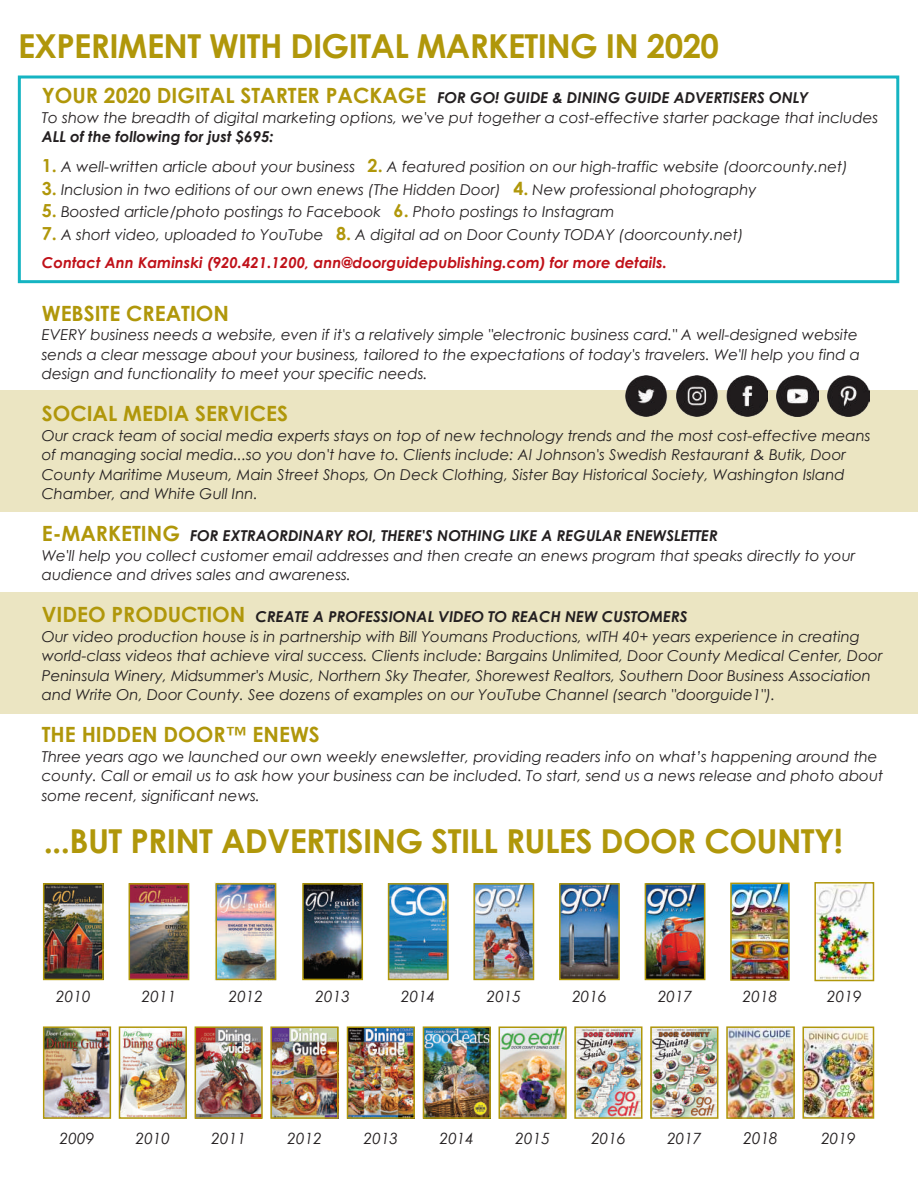
<style>
.page{position:relative;width:918px;height:1188px;background:#fff}
.page>*{position:absolute;margin:0;border:0;box-sizing:border-box;transform-origin:0 0}
.t1{font:700 33px "Century Gothic";letter-spacing:-.02em;color:#b0970a}
.t2{font:700 21px "Century Gothic";color:#b0970a}
.t3{font:italic 16.2px "Century Gothic";color:#231f20;scale:.95 1}
.t4{font:italic 15.45px "Century Gothic";color:#231f20}
.t5{font:italic 15px/19.5px "Century Gothic";color:#231f20}
.t6{font:italic 700 15px/28.5px "Century Gothic";color:#c01119}
.t7{font:italic 700 15px "Century Gothic";color:#231f20}
.s1{font-weight:700;font-style:normal;font-size:21px;color:#b0970a}
.s2{font-weight:700}
.s3{font-weight:700;font-style:normal;font-size:18px;color:#b0970a}
.s4{font-style:normal;font-size:18px;color:#b0970a}
.s5{font-weight:400;color:#231f20}
</style>
<div class="page">
<img style="left:46px;top:1029px;width:62px;height:87px">
<div style="left:43px;top:1026px;width:68px;height:93px;border:2px solid #b0970a"></div>
<img style="left:122px;top:1029px;width:62px;height:87px">
<div style="left:119px;top:1026px;width:68px;height:93px;border:2px solid #b0970a"></div>
<img style="left:198px;top:1029px;width:62px;height:87px">
<div style="left:195px;top:1026px;width:68px;height:93px;border:2px solid #b0970a"></div>
<img style="left:273px;top:1029px;width:63px;height:87px">
<div style="left:270px;top:1026px;width:69px;height:93px;border:2px solid #b0970a"></div>
<img style="left:350px;top:1029px;width:62px;height:87px">
<div style="left:347px;top:1026px;width:68px;height:93px;border:2px solid #b0970a"></div>
<img style="left:426px;top:1029px;width:62px;height:87px">
<div style="left:423px;top:1026px;width:68px;height:93px;border:2px solid #b0970a"></div>
<img style="left:502px;top:1029px;width:62px;height:87px">
<div style="left:499px;top:1026px;width:68px;height:93px;border:2px solid #b0970a"></div>
<img style="left:577px;top:1029px;width:63px;height:87px">
<div style="left:574px;top:1026px;width:69px;height:93px;border:2px solid #b0970a"></div>
<img style="left:653px;top:1029px;width:62px;height:87px">
<div style="left:650px;top:1026px;width:68px;height:93px;border:2px solid #b0970a"></div>
<img style="left:729px;top:1029px;width:63px;height:87px">
<div style="left:726px;top:1026px;width:69px;height:93px;border:2px solid #b0970a"></div>
<img style="left:805px;top:1030px;width:66px;height:86px">
<div style="left:802px;top:1027px;width:72px;height:92px;border:2px solid #b0970a"></div>
<img style="left:46px;top:886px;width:55px;height:91px">
<div style="left:43px;top:883px;width:61px;height:97px;border:2px solid #b0970a"></div>
<img style="left:132px;top:886px;width:54px;height:91px">
<div style="left:129px;top:883px;width:60px;height:97px;border:2px solid #b0970a"></div>
<img style="left:215px;top:883px;width:62px;height:97px">
<div style="left:216px;top:883px;width:60px;height:97px;border:2px solid #b0970a"></div>
<img style="left:305px;top:886px;width:55px;height:91px">
<div style="left:302px;top:883px;width:61px;height:97px;border:2px solid #b0970a"></div>
<img style="left:391px;top:886px;width:55px;height:91px">
<div style="left:388px;top:883px;width:61px;height:97px;border:2px solid #b0970a"></div>
<img style="left:476px;top:886px;width:55px;height:91px">
<div style="left:473px;top:883px;width:61px;height:97px;border:2px solid #b0970a"></div>
<img style="left:562px;top:886px;width:55px;height:91px">
<div style="left:559px;top:883px;width:61px;height:97px;border:2px solid #b0970a"></div>
<img style="left:648px;top:886px;width:54px;height:91px">
<div style="left:645px;top:883px;width:60px;height:97px;border:2px solid #b0970a"></div>
<img style="left:733px;top:886px;width:54px;height:92px">
<div style="left:730px;top:883px;width:60px;height:98px;border:2px solid #b0970a"></div>
<img style="left:817px;top:885px;width:54px;height:93px">
<div style="left:814px;top:882px;width:60px;height:99px;border:2px solid #b0970a"></div>
<div style="left:0;top:592px;width:918px;height:122px;background:#ebe5c2"></div>
<div style="left:0;top:390px;width:918px;height:121px;background:#ebe5c2"></div>
<div style="left:18px;top:76px;width:881px;height:207px;border:3px solid #15b4c2"></div>
<img style="left:828px;top:375px;width:41px;height:42px">
<img style="left:777px;top:375px;width:41px;height:42px">
<img style="left:626px;top:375px;width:141px;height:42px">
<h1 class="t1" style="left:18px;top:26px;width:702px">EXPERIMENT WITH DIGITAL MARKETING IN 2020</h1>
<p class="t5" style="left:42px;top:88px;width:838px"><span class="s1">YOUR 2020 DIGITAL STARTER PACKAGE</span> <span class="s2">FOR GO! GUIDE &amp; DINING GUIDE ADVERTISERS ONLY<br></span>To show the breadth of digital marketing options, we've put together a cost-effective starter package that includes</p>
<p class="t7" style="left:42px;top:127px;width:233px">ALL of the following for just $695:</p>
<p class="t5" style="left:42px;top:157px;width:808px"><span class="s3">1.</span> A well-written article about your business <span class="s3">2.</span> A featured position on our high-traffic website (doorcounty.net)</p>
<p class="t5" style="left:42px;top:180px;width:716px"><span class="s3">3.</span> Inclusion in two editions of our own enews (The Hidden Door) <span class="s3">4.</span> New professional photography</p>
<p class="t5" style="left:42px;top:202px;width:574px"><span class="s3">5.</span> Boosted article/photo postings to Facebook <span class="s3">6.</span> Photo postings to Instagram</p>
<p class="t6" style="left:42px;top:220px;width:703px"><span class="s4">7.</span> <span class="s5">A short video, uploaded to YouTube</span> <span class="s4">8.</span> <span class="s5">A digital ad on Door County TODAY (doorcounty.net)<br></span>Contact Ann Kaminski (920.421.1200, ann@doorguidepublishing.com) for more details.</p>
<h2 class="t2" style="left:42px;top:300px;width:189px">WEBSITE CREATION</h2>
<p class="t5" style="left:42px;top:325px;width:820px">EVERY business needs a website, even if it's a relatively simple "electronic business card." A well-designed website sends a clear message about your business, tailored to the expectations of today's travelers. We'll help you find a design and functionality to meet your specific needs.</p>
<h2 class="t2" style="left:42px;top:401px;width:248px">SOCIAL MEDIA SERVICES</h2>
<p class="t5" style="left:42px;top:426px;width:831px">Our crack team of social media experts stays on top of new technology trends and the most cost-effective means of managing social media...so you don't have to. Clients include: Al Johnson's Swedish Restaurant &amp; Butik, Door County Maritime Museum, Main Street Shops, On Deck Clothing, Sister Bay Historical Society, Washington Island Chamber, and White Gull Inn.</p>
<p class="t5" style="left:42px;top:526px;width:815px"><span class="s1">E-MARKETING</span> <span class="s2">FOR EXTRAORDINARY ROI, THERE'S NOTHING LIKE A REGULAR ENEWSLETTER<br></span>We'll help you collect customer email addresses and then create an enews program that speaks directly to your audience and drives sales and awareness.</p>
<p class="t5" style="left:42px;top:607px;width:842px"><span class="s1">VIDEO PRODUCTION</span> <span class="s2">CREATE A PROFESSIONAL VIDEO TO REACH NEW CUSTOMERS<br></span>Our video production house is in partnership with Bill Youmans Productions, wITH 40+ years experience in creating world-class videos that achieve viral success. Clients include: Bargains Unlimited, Door County Medical Center, Door Peninsula Winery, Midsummer's Music, Northern Sky Theater, Shorewest Realtors, Southern Door Business Association and Write On, Door County. See dozens of examples on our YouTube Channel (search "doorguide1").</p>
<h2 class="t2" style="left:42px;top:722px;width:280px">THE HIDDEN DOOR™ ENEWS</h2>
<p class="t5" style="left:42px;top:747px;width:843px">Three years ago we launched our own weekly enewsletter, providing readers info on what’s happening around the county. Call or email us to ask how your business can be included. To start, send us a news release and photo about some recent, significant news.</p>
<h1 class="t1" style="left:44px;top:820px;width:801px">...BUT PRINT ADVERTISING STILL RULES DOOR COUNTY!</h1>
<p class="t4" style="left:56px;top:987px;width:36px">2010</p>
<p class="t4" style="left:142px;top:987px;width:36px">2011</p>
<p class="t4" style="left:229px;top:987px;width:36px">2012</p>
<p class="t4" style="left:316px;top:987px;width:36px">2013</p>
<p class="t4" style="left:401px;top:987px;width:36px">2014</p>
<p class="t4" style="left:487px;top:987px;width:36px">2015</p>
<p class="t4" style="left:572px;top:987px;width:36px">2016</p>
<p class="t4" style="left:658px;top:987px;width:36px">2017</p>
<p class="t4" style="left:743px;top:987px;width:36px">2018</p>
<p class="t4" style="left:827px;top:987px;width:36px">2019</p>
<p class="t4" style="left:60px;top:1129px;width:36px">2009</p>
<p class="t4" style="left:136px;top:1129px;width:36px">2010</p>
<p class="t4" style="left:212px;top:1129px;width:36px">2011</p>
<p class="t4" style="left:288px;top:1129px;width:36px">2012</p>
<p class="t4" style="left:364px;top:1129px;width:36px">2013</p>
<p class="t4" style="left:440px;top:1129px;width:36px">2014</p>
<p class="t4" style="left:516px;top:1129px;width:36px">2015</p>
<p class="t4" style="left:591px;top:1129px;width:36px">2016</p>
<p class="t4" style="left:667px;top:1129px;width:36px">2017</p>
<p class="t3" style="left:744px;top:1129px;width:38px">2018</p>
<p class="t4" style="left:821px;top:1129px;width:36px">2019</p>
</div>
